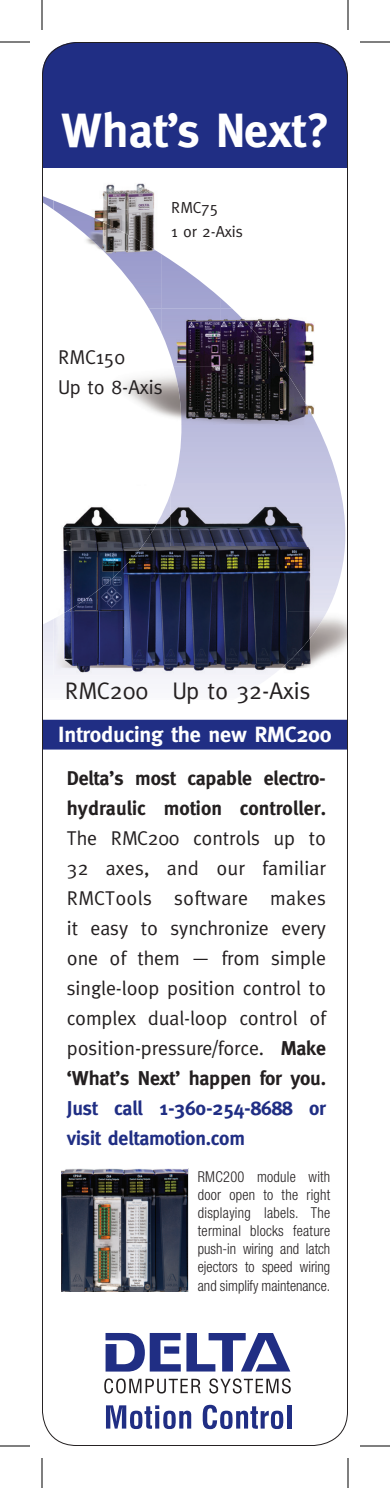
<style>
.page{position:relative;width:390px;height:1488px;background:#fff}
.page>*{position:absolute;margin:0;border:0;box-sizing:border-box;transform-origin:0 0}
.t1{font:700 48px "Meta";color:#fff}
.t2{font:24px "Meta";color:#231f20}
.t3{font:700 22px "Meta";letter-spacing:-.01em;color:#fff}
.t4{font:20px/30px "Meta";letter-spacing:-.005em;color:#231f20;text-align:justify}
.t5{font:700 20px/30px "Meta";letter-spacing:.005em;color:#231f20}
.t6{font:700 20px/30px "Meta";letter-spacing:-.01em;color:#202e84}
.t7{font:16px/24px "Meta";color:#231f20}
.t8{font:300 condensed 15px/18.2px "Helvetica Neue";color:#231f20;text-align:justify;scale:.96 1}
.s1{font-weight:700}
</style>
<div class="page">
<div style="left:42px;top:42px;width:306px;height:174px;background:#202e84;border-radius:34px"></div>
<div style="left:43px;top:168px;width:304px;height:83px;background:#fff"></div>
<svg style="left:44px;top:619px;width:227px;height:60px"></svg>
<svg style="left:44px;top:196px;width:10px;height:14px"></svg>
<img style="left:280px;top:318px;width:34px;height:44px">
<img style="left:284px;top:362px;width:29px;height:5px">
<img style="left:345px;top:528px;width:1px;height:13px">
<img style="left:287px;top:617px;width:59px;height:54px">
<img style="left:102px;top:183px;width:53px;height:17px">
<img style="left:63px;top:507px;width:78px;height:44px">
<img style="left:63px;top:551px;width:49px;height:60px">
<img style="left:103px;top:251px;width:59px;height:58px">
<img style="left:162px;top:254px;width:59px;height:113px">
<svg style="left:221px;top:298px;width:11px;height:10px"></svg>
<img style="left:149px;top:308px;width:13px;height:26px">
<img style="left:221px;top:308px;width:59px;height:59px">
<svg style="left:279px;top:362px;width:5px;height:5px"></svg>
<img style="left:174px;top:367px;width:143px;height:58px">
<img style="left:174px;top:425px;width:165px;height:58px">
<img style="left:141px;top:496px;width:29px;height:51px">
<img style="left:170px;top:483px;width:175px;height:64px">
<img style="left:67px;top:579px;width:45px;height:32px">
<img style="left:112px;top:547px;width:233px;height:64px">
<img style="left:54px;top:611px;width:233px;height:64px">
<img style="left:287px;top:611px;width:40px;height:52px">
<img style="left:54px;top:200px;width:102px;height:51px">
<svg style="left:104px;top:1378px;width:97px;height:16px"></svg>
<svg style="left:209px;top:1378px;width:82px;height:16px"></svg>
<svg style="left:106px;top:1333px;width:184px;height:39px"></svg>
<svg style="left:106px;top:1405px;width:85px;height:24px"></svg>
<svg style="left:203px;top:1405px;width:80px;height:24px"></svg>
<hr style="left:287px;top:1405px;width:4px;height:24px;background:#202e84">
<div style="left:42px;top:720px;width:305px;height:30px;background:#202e84;border:2px solid #202e84"></div>
<svg style="left:61px;top:1169px;width:128px;height:123px"></svg>
<img style="left:62px;top:1169px;width:125px;height:123px">
<hr style="left:0;top:42px;width:30px;height:1px;background:#000">
<hr style="left:360px;top:42px;width:30px;height:1px;background:#000">
<hr style="left:0;top:1446px;width:30px;height:1px;background:#000">
<hr style="left:360px;top:1446px;width:30px;height:1px;background:#000">
<hr style="left:42px;top:0;width:1px;height:30px;background:#000">
<hr style="left:42px;top:1458px;width:1px;height:30px;background:#000">
<hr style="left:348px;top:0;width:1px;height:30px;background:#000">
<hr style="left:348px;top:1458px;width:1px;height:30px;background:#000">
<h1 class="t1" style="left:61px;top:102px;width:270px">What’s Next?</h1>
<p class="t7" style="left:171px;top:195px;width:73px">RMC75<br>1 or 2-Axis</p>
<p class="t4" style="left:58px;top:342px;width:106px">RMC150<br>Up to 8-Axis</p>
<p class="t2" style="left:65px;top:677px;width:247px">RMC200 Up to 32-Axis</p>
<p class="t3" style="left:58px;top:722px;width:275px">Introducing the new RMC200</p>
<p class="t5" style="left:67px;top:763px;width:261px">Delta’s most capable electro&shy;hydraulic motion controller.</p>
<p class="t4" style="left:67px;top:823px;width:261px">The RMC200 controls up to 32 axes, and our familiar RMCTools software makes it easy to synchronize every one of them — from simple single-loop position control to complex dual-loop control of position-pressure/force. <span class="s1">Make ‘What’s Next’ happen for you.</span></p>
<p class="t6" style="left:67px;top:1093px;width:261px">Just call 1-360-254-8688 or visit deltamotion.com</p>
<p class="t8" style="left:198px;top:1167px;width:140px">RMC200 module with door open to the right displaying labels. The terminal blocks feature push-in wiring and latch ejectors to speed wiring and simplify maintenance.</p>
</div>
